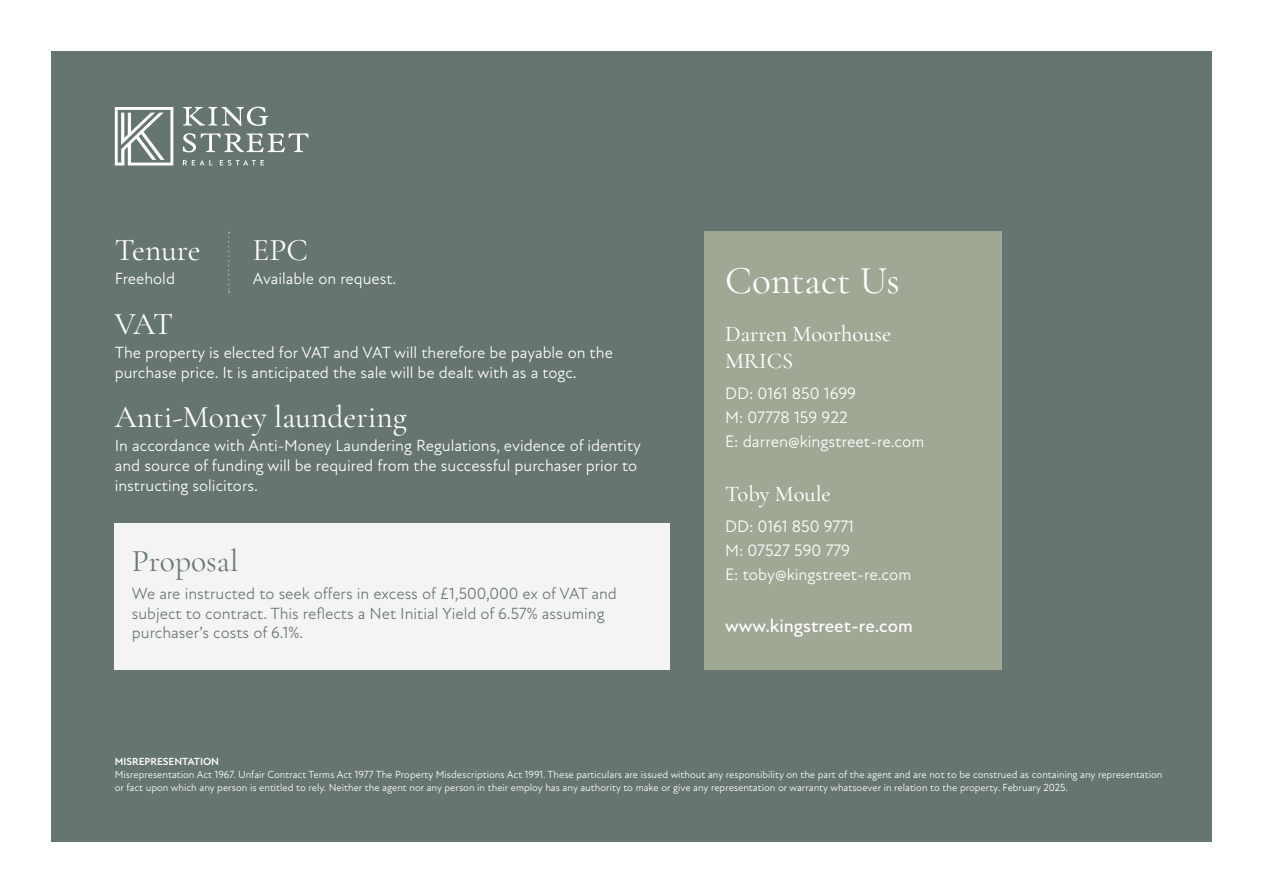
<style>
.page{position:relative;width:1263px;height:893px;background:#fff}
.page>*{position:absolute;margin:0;border:0;box-sizing:border-box;transform-origin:0 0}
.t1{font:39.3px "Cormorant Garamond";color:#fff}
.t2{font:31.5px "Cormorant Garamond";color:#fff}
.t3{font:31.5px "Cormorant Garamond";color:#6b7875}
.t4{font:500 22.5px/27px "Cormorant Garamond";color:#fff}
.t5{font:500 18.75px "New Atten";color:#fff}
.t6{font:16.8px/24.3px "New Atten";color:#fff}
.t7{font:16.5px/19.8px "New Atten";color:#fff}
.t8{font:16.5px/19.8px "New Atten";color:#6b7875}
.t9{font:10.5px/12.6px "New Atten";color:#fff}
.t10{font:700 10.5px "New Atten";color:#fff}
</style>
<div class="page">
<div style="left:51px;top:51px;width:1161px;height:791px;background:#677572"></div>
<svg style="left:183px;top:107px;width:85px;height:19px"></svg>
<svg style="left:183px;top:133px;width:125px;height:19px"></svg>
<svg style="left:183px;top:160px;width:29px;height:5px"></svg>
<svg style="left:220px;top:160px;width:44px;height:5px"></svg>
<svg style="left:115px;top:107px;width:58px;height:58px"></svg>
<div style="left:704px;top:232px;width:298px;height:438px;background:#9fa895"></div>
<div style="left:114px;top:524px;width:556px;height:146px;background:#f4f5f2"></div>
<svg style="left:228px;top:232px;width:2px;height:61px"></svg>
<h2 class="t2" style="left:115px;top:231px;width:87px">Tenure</h2>
<h2 class="t2" style="left:252px;top:231px;width:57px">EPC</h2>
<h3 class="t7" style="left:115px;top:269px;width:62px">Freehold</h3>
<h3 class="t7" style="left:253px;top:269px;width:145px">Available on request.</h3>
<h2 class="t2" style="left:115px;top:305px;width:60px">VAT</h2>
<h3 class="t7" style="left:115px;top:343px;width:500px">The property is elected for VAT and VAT will therefore be payable on the purchase price. It is anticipated the sale will be dealt with as a togc.</h3>
<h2 class="t2" style="left:115px;top:398px;width:293px">Anti-Money laundering</h2>
<h3 class="t7" style="left:115px;top:436px;width:528px">In accordance with Anti-Money Laundering Regulations, evidence of identity and source of funding will be required from the successful purchaser prior to instructing solicitors.</h3>
<h2 class="t3" style="left:132px;top:541px;width:108px">Proposal</h2>
<h3 class="t8" style="left:132px;top:584px;width:486px">We are instructed to seek offers in excess of £1,500,000 ex of VAT and subject to contract. This reflects a Net Initial Yield of 6.57% assuming purchaser’s costs of 6.1%.</h3>
<h1 class="t1" style="left:725px;top:256px;width:176px">Contact Us</h1>
<h3 class="t4" style="left:725px;top:320px;width:168px">Darren Moorhouse<br>MRICS</h3>
<h3 class="t6" style="left:725px;top:381px;width:201px">DD: 0161 850 1699<br>M: 07778 159 922<br>E: darren@kingstreet-re.com</h3>
<h3 class="t4" style="left:725px;top:480px;width:107px">Toby Moule</h3>
<h3 class="t6" style="left:725px;top:514px;width:188px">DD: 0161 850 9771<br>M: 07527 590 779<br>E: toby@kingstreet-re.com</h3>
<h3 class="t5" style="left:725px;top:615px;width:189px">www.kingstreet-re.com</h3>
<p class="t10" style="left:115px;top:756px;width:106px">MISREPRESENTATION</p>
<p class="t9" style="left:115px;top:768px;width:1049px">Misrepresentation Act 1967. Unfair Contract Terms Act 1977 The Property Misdescriptions Act 1991. These particulars are issued without any responsibility on the part of the agent and are not to be construed as containing any representation or fact upon which any person is entitled to rely. Neither the agent nor any person in their employ has any authority to make or give any representation or warranty whatsoever in relation to the property. February 2025.</p>
</div>
